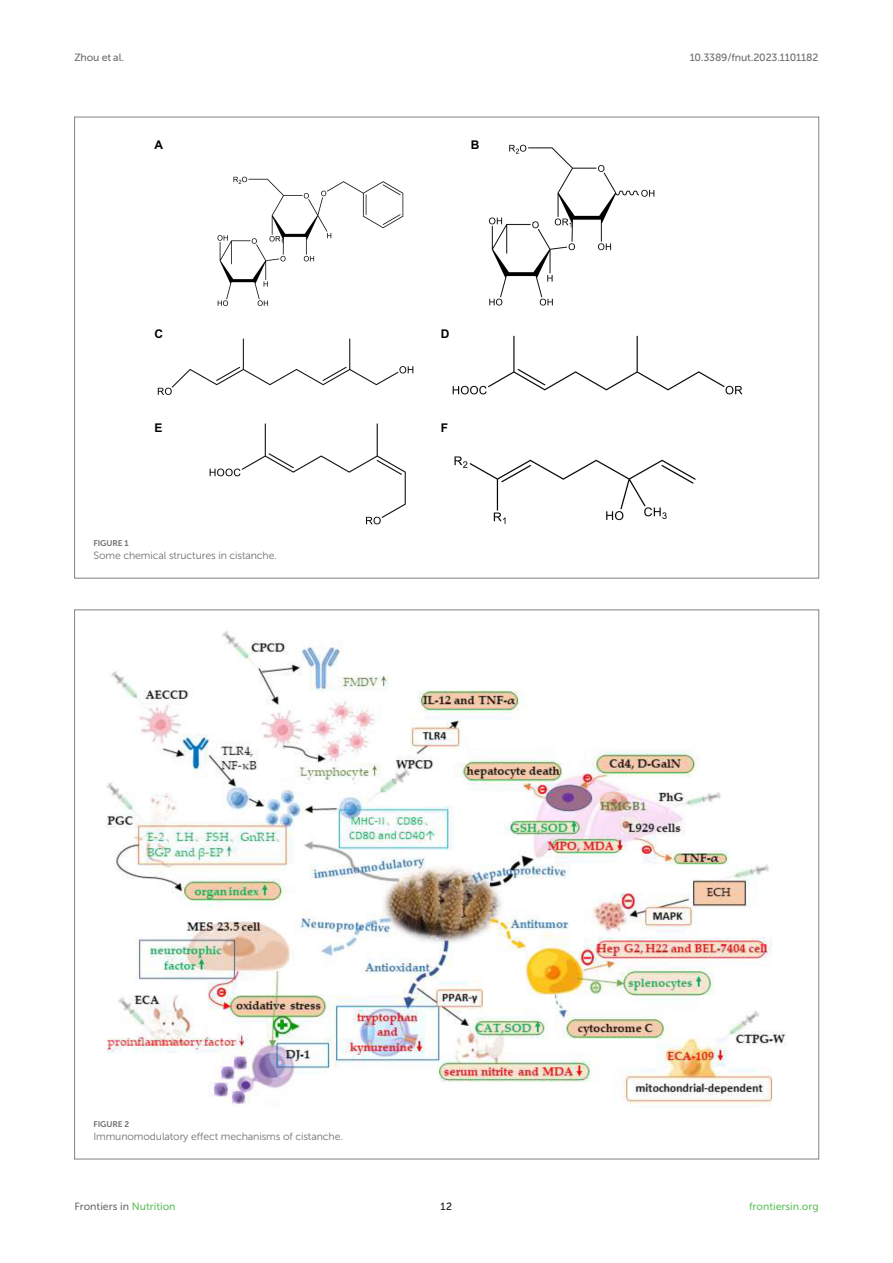
<style>
.page{position:relative;width:893px;height:1263px;background:#fff}
.page>*{position:absolute;margin:0;border:0;box-sizing:border-box;transform-origin:0 0}
.t1{font:700 12px "Arial";color:#000}
.FIG_LEG{font:10.5px "Museo Sans 300";letter-spacing:-.01em;color:#706f70}
.t2{font:10.5px "Museo Sans 500";letter-spacing:-.015em;color:#706f70}
.t3{font:10.5px "Museo Sans 500";color:#65c161}
.t4{font:10.5px "Museo Sans 500";color:#1b1c1b}
.FIG_HD{font:8.25px "Museo Sans 700";letter-spacing:-.01em;color:#706f70}
.s1{color:#65c161}
</style>
<div class="page">
<img style="left:157px;top:144px;width:586px;height:381px">
<img style="left:106px;top:631px;width:680px;height:477px">
<p class="t2" style="left:74px;top:51px;width:51px">Zhou et al.</p>
<p class="t2" style="left:690px;top:51px;width:130px">10.3389/fnut.2023.1101182</p>
<p class="t1" style="left:155px;top:136px;width:10px">A</p>
<p class="t1" style="left:471px;top:136px;width:10px">B</p>
<p class="t1" style="left:155px;top:325px;width:10px">C</p>
<p class="t1" style="left:441px;top:325px;width:10px">D</p>
<p class="t1" style="left:155px;top:419px;width:10px">E</p>
<p class="t1" style="left:441px;top:419px;width:9px">F</p>
<p class="FIG_HD" style="left:94px;top:538px;width:37px">FIGURE 1</p>
<p class="FIG_LEG" style="left:94px;top:550px;width:185px">Some chemical structures in cistanche.</p>
<p class="FIG_HD" style="left:94px;top:1119px;width:37px">FIGURE 2</p>
<p class="FIG_LEG" style="left:94px;top:1131px;width:251px">Immunomodulatory effect mechanisms of cistanche.</p>
<p class="t2" style="left:74px;top:1200px;width:103px">Frontiers in <span class="s1">Nutrition</span></p>
<p class="t4" style="left:441px;top:1200px;width:13px">12</p>
<p class="t3" style="left:749px;top:1200px;width:71px">frontiersin.org</p>
</div>
